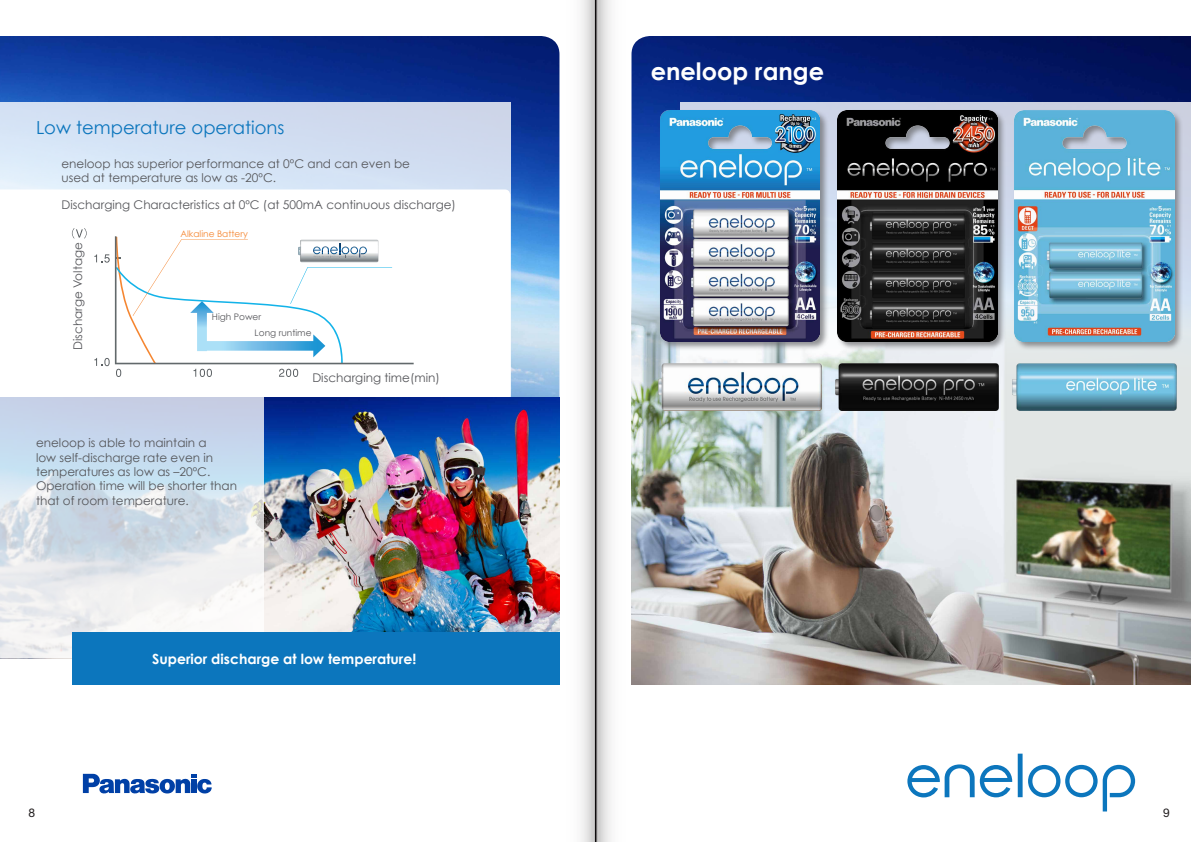
<style>
.page{position:relative;width:1191px;height:842px;background:#fff}
.page>*{position:absolute;margin:0;border:0;box-sizing:border-box;transform-origin:0 0}
.Head_titles{font:700 24px "Century Gothic";color:#fff}
.Paragraph_Style_1{font:18px "Century Gothic";color:#0c76bd}
.Normal_text{font:700 14px "Century Gothic";color:#fff}
.Normal_text-2{font:12px/14.4px "Century Gothic";color:#55565a}
.t1{font:12px "Helvetica Neue LT Std";color:#231f20}
.Normal_text-3{font:9px "Century Gothic";color:#55565a}
.Normal_text-4{font:9px "Century Gothic";color:#f58631}
</style>
<div class="page">
<img style="left:643px;top:36px;width:548px;height:266px">
<img style="left:0;top:36px;width:547px;height:362px">
<div style="left:1017px;top:754px;width:5px;height:43px;background:#0c76bd"></div>
<svg style="left:1028px;top:765px;width:107px;height:46px"></svg>
<svg style="left:907px;top:764px;width:105px;height:33px"></svg>
<svg style="left:83px;top:774px;width:129px;height:20px"></svg>
<svg style="left:680px;top:102px;width:511px;height:200px;background:#cfd6e8"></svg>
<svg style="left:0;top:102px;width:510px;height:87px;background:#d3e0f2"></svg>
<svg style="left:0;top:189px;width:510px;height:209px"></svg>
<img style="left:264px;top:398px;width:283px;height:234px">
<svg style="left:0;top:398px;width:264px;height:260px"></svg>
<div style="left:72px;top:632px;width:487px;height:53px;background:#0c76bd"></div>
<svg style="left:72px;top:228px;width:15px;height:11px"></svg>
<img style="left:643px;top:302px;width:548px;height:382px">
<div style="left:1013px;top:109px;width:170px;height:242px;background:#6c6d70;opacity:.75"></div>
<img style="left:1014px;top:111px;width:160px;height:230px">
<img style="left:1012px;top:363px;width:164px;height:48px">
<div style="left:836px;top:109px;width:170px;height:242px;background:#6c6d70;opacity:.75"></div>
<img style="left:837px;top:111px;width:160px;height:230px">
<div style="left:658px;top:109px;width:171px;height:242px;background:#6c6d70;opacity:.75"></div>
<img style="left:660px;top:111px;width:160px;height:230px">
<img style="left:658px;top:363px;width:163px;height:48px">
<img style="left:835px;top:363px;width:164px;height:48px">
<svg style="left:94px;top:236px;width:320px;height:141px"></svg>
<svg style="left:547px;top:0;width:48px;height:842px"></svg>
<svg style="left:595px;top:0;width:48px;height:842px"></svg>
<p class="Paragraph_Style_1" style="left:36px;top:116px;width:250px">Low temperature operations</p>
<p class="Normal_text-2" style="left:61px;top:156px;width:350px">eneloop has superior performance at 0ºC and can even be used at temperature as low as -20ºC.</p>
<p class="Normal_text-2" style="left:61px;top:198px;width:396px">Discharging Characteristics at 0ºC (at 500mA continuous discharge)</p>
<p class="Normal_text-2" style="left:70px;top:350px;width:109px;rotate:-90deg">Discharge Voltage</p>
<p class="Normal_text-4" style="left:180px;top:228px;width:69px">Alkaline Battery</p>
<p class="Normal_text-3" style="left:212px;top:311px;width:51px">High Power</p>
<p class="Normal_text-3" style="left:255px;top:328px;width:58px">Long runtime</p>
<p class="Normal_text-2" style="left:312px;top:370px;width:129px">Discharging time(min)</p>
<p class="Normal_text-2" style="left:36px;top:435px;width:202px">eneloop is able to maintain a<br>low self-discharge rate even in temperatures as low as –20ºC.<br>Operation time will be shorter than that of room temperature.</p>
<p class="Normal_text" style="left:152px;top:650px;width:266px">Superior discharge at low temperature!</p>
<p class="Head_titles" style="left:651px;top:56px;width:175px">eneloop range</p>
<p class="t1" style="left:28px;top:805px;width:8px">8</p>
<p class="t1" style="left:1163px;top:805px;width:8px">9</p>
</div>
